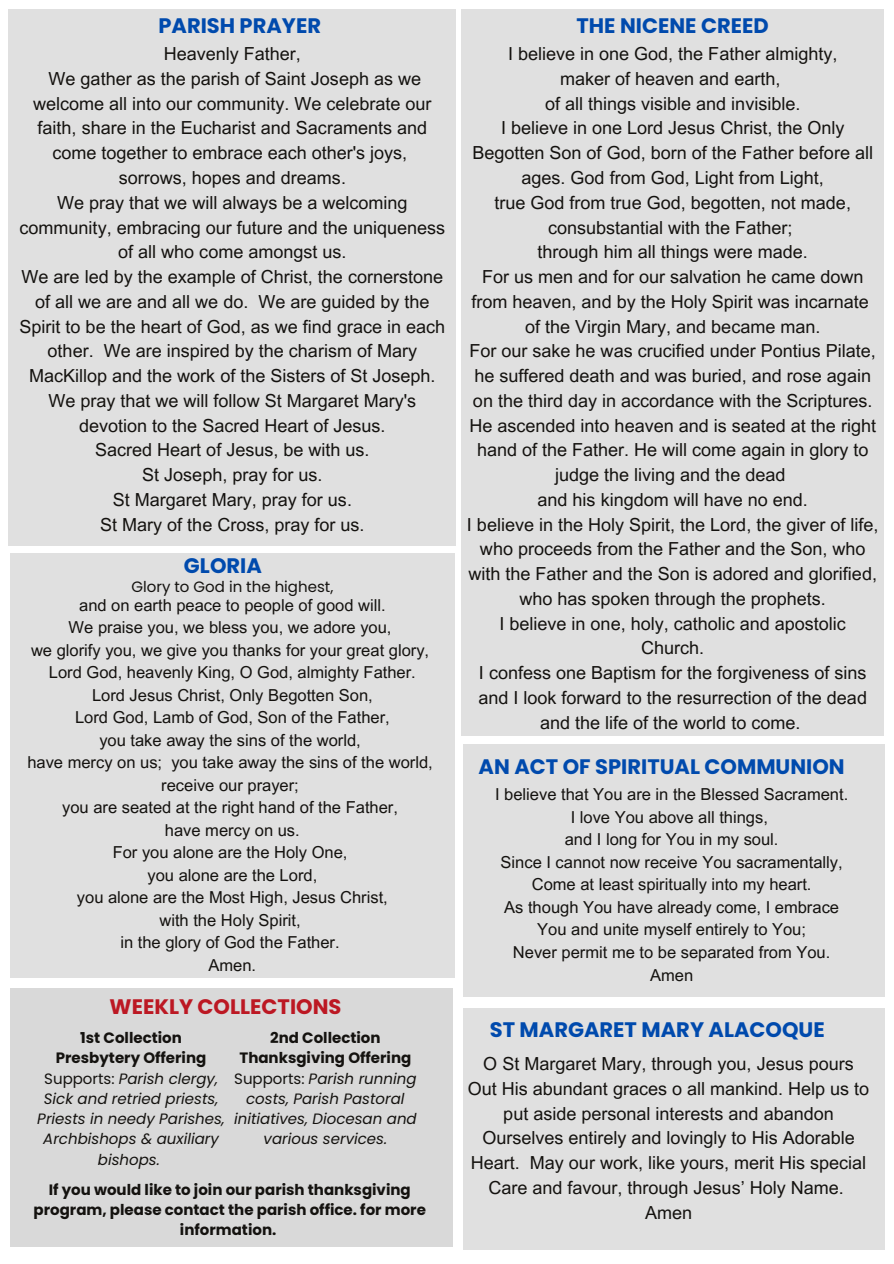
<style>
.page{position:relative;width:894px;height:1264px;background:#fff}
.page>*{position:absolute;margin:0;border:0;box-sizing:border-box;transform-origin:0 0}
.t1{font:700 21px "Poppins";color:#004aad}
.t2{font:700 21px "Poppins";color:#bc1823}
.t3{font:18px/24.8px "Arial MT Pro";color:#14120f;text-align:center}
.t4{font:16.5px/22.5px "Arial MT Pro";color:#14120f;text-align:center}
.t5{font:italic 15px/20.2px "Poppins";color:#14120f;text-align:center}
.t6{font:700 15px/20.2px "Poppins";color:#14120f;text-align:center}
.t7{font:15px "Poppins";color:#14120f}
.s1{font-style:normal}
</style>
<div class="page">
<div style="left:10px;top:987px;width:442px;height:259px;background:#d9d9d9"></div>
<div style="left:9px;top:10px;width:447px;height:535px;background:#e0e0e0"></div>
<div style="left:10px;top:553px;width:444px;height:424px;background:#e0e0e0"></div>
<div style="left:463px;top:1007px;width:420px;height:242px;background:#e0e0e0"></div>
<div style="left:461px;top:10px;width:422px;height:726px;background:#e0e0e0"></div>
<div style="left:463px;top:743px;width:420px;height:253px;background:#e0e0e0"></div>
<h2 class="t1" style="left:158px;top:11px;width:164px">PARISH PRAYER</h2>
<h1 class="t3" style="left:20px;top:44px;width:427px">Heavenly Father,<br>We gather as the parish of Saint Joseph as we welcome all into our community. We celebrate our faith, share in the Eucharist and Sacraments and come together to embrace each other's joys, sorrows, hopes and dreams.<br>We pray that we will always be a welcoming community, embracing our future and the uniqueness of all who come amongst us.<br>We are led by the example of Christ, the cornerstone of all we are and all we do. We are guided by the Spirit to be the heart of God, as we find grace in each other. We are inspired by the charism of Mary MacKillop and the work of the Sisters of St Joseph.<br>We pray that we will follow St Margaret Mary's devotion to the Sacred Heart of Jesus.<br>Sacred Heart of Jesus, be with us.<br>St Joseph, pray for us.<br>St Margaret Mary, pray for us.<br>St Mary of the Cross, pray for us.</h1>
<h2 class="t1" style="left:184px;top:550px;width:79px">GLORIA</h2>
<h1 class="t7" style="left:131px;top:576px;width:203px">Glory to God in the highest,</h1>
<h1 class="t4" style="left:27px;top:595px;width:407px">and on earth peace to people of good will.<br>We praise you, we bless you, we adore you,<br>we glorify you, we give you thanks for your great glory, Lord God, heavenly King, O God, almighty Father.<br>Lord Jesus Christ, Only Begotten Son,<br>Lord God, Lamb of God, Son of the Father,<br>you take away the sins of the world,<br>have mercy on us; you take away the sins of the world, receive our prayer;<br>you are seated at the right hand of the Father,<br>have mercy on us.<br>For you alone are the Holy One,<br>you alone are the Lord,<br>you alone are the Most High, Jesus Christ,<br>with the Holy Spirit,<br>in the glory of God the Father.<br>Amen.</h1>
<p class="t2" style="left:109px;top:991px;width:233px">WEEKLY COLLECTIONS</p>
<p class="t6" style="left:270px;top:1027px;width:112px">2nd Collection</p>
<h3 class="t6" style="left:239px;top:1047px;width:173px">Thanksgiving Offering</h3>
<h1 class="t5" style="left:234px;top:1068px;width:184px"><span class="s1">Supports:</span> Parish running costs, Parish Pastoral initiatives, Diocesan and various services.</h1>
<h2 class="t6" style="left:34px;top:1179px;width:394px">If you would like to join our parish thanksgiving program, please contact the parish office. for more information.</h2>
<p class="t6" style="left:80px;top:1027px;width:103px">1st Collection</p>
<p class="t6" style="left:56px;top:1047px;width:152px">Presbytery Offering</p>
<p class="t5" style="left:44px;top:1068px;width:175px"><span class="s1">Supports:</span> Parish clergy,</p>
<p class="t5" style="left:44px;top:1088px;width:176px">Sick and retried priests,</p>
<p class="t5" style="left:37px;top:1108px;width:189px">Priests in needy Parishes,</p>
<p class="t5" style="left:43px;top:1128px;width:177px">Archbishops &amp; auxiliary bishops.</p>
<h1 class="t1" style="left:576px;top:11px;width:194px">THE NICENE CREED</h1>
<h1 class="t3" style="left:467px;top:44px;width:413px">I believe in one God, the Father almighty,<br>maker of heaven and earth,<br>of all things visible and invisible.<br>I believe in one Lord Jesus Christ, the Only Begotten Son of God, born of the Father before all ages. God from God, Light from Light,<br>true God from true God, begotten, not made, consubstantial with the Father;<br>through him all things were made.<br>For us men and for our salvation he came down from heaven, and by the Holy Spirit was incarnate of the Virgin Mary, and became man.<br>For our sake he was crucified under Pontius Pilate, he suffered death and was buried, and rose again on the third day in accordance with the Scriptures.<br>He ascended into heaven and is seated at the right hand of the Father. He will come again in glory to judge the living and the dead<br>and his kingdom will have no end.<br>I believe in the Holy Spirit, the Lord, the giver of life, who proceeds from the Father and the Son, who with the Father and the Son is adored and glorified, who has spoken through the prophets.<br>I believe in one, holy, catholic and apostolic Church.<br>I confess one Baptism for the forgiveness of sins and I look forward to the resurrection of the dead and the life of the world to come.</h1>
<h2 class="t1" style="left:478px;top:751px;width:367px">AN ACT OF SPIRITUAL COMMUNION</h2>
<h1 class="t4" style="left:495px;top:785px;width:354px">I believe that You are in the Blessed Sacrament.<br>I love You above all things,<br>and I long for You in my soul.<br>Since I cannot now receive You sacramentally, Come at least spiritually into my heart.<br>As though You have already come, I embrace You and unite myself entirely to You;<br>Never permit me to be separated from You.<br>Amen</h1>
<p class="t1" style="left:489px;top:1014px;width:336px">ST MARGARET MARY ALACOQUE</p>
<h2 class="t3" style="left:467px;top:1053px;width:403px">O St Margaret Mary, through you, Jesus pours Out His abundant graces o all mankind. Help us to put aside personal interests and abandon Ourselves entirely and lovingly to His Adorable Heart. May our work, like yours, merit His special Care and favour, through Jesus’ Holy Name.<br>Amen</h2>
</div>
